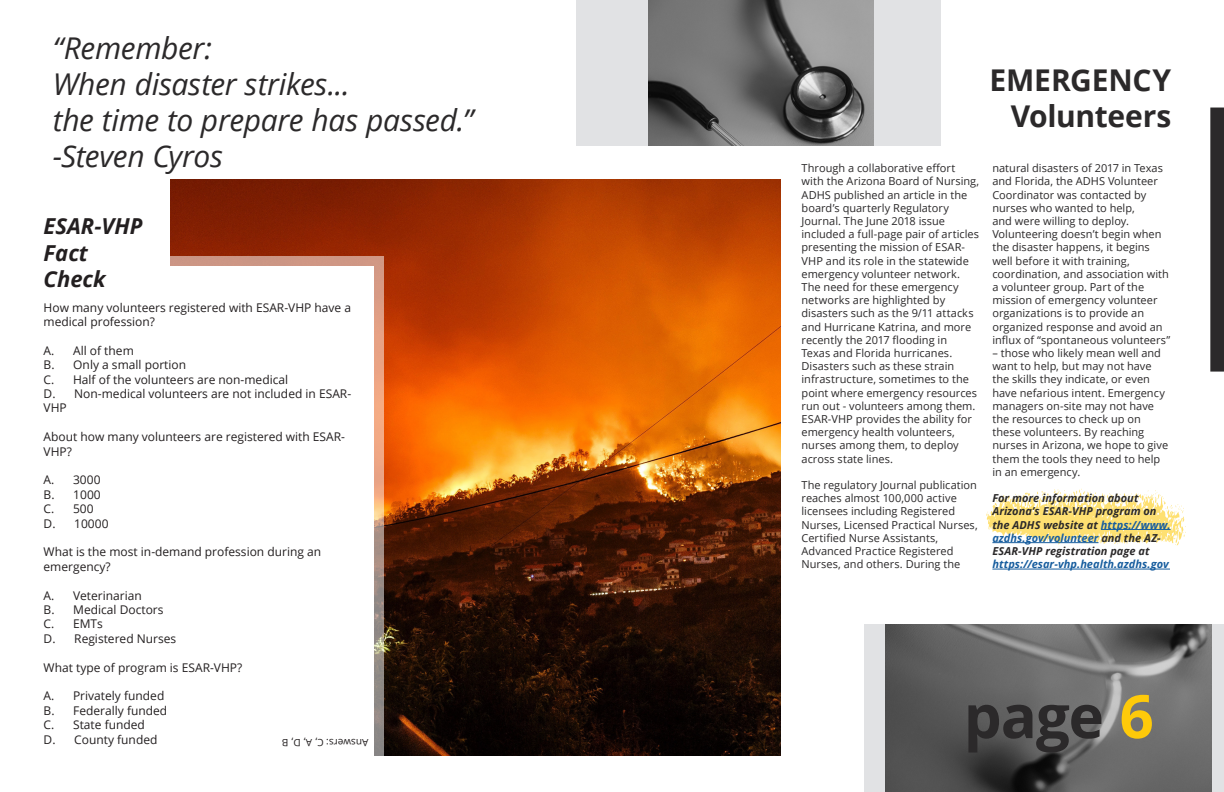
<style>
.page{position:relative;width:1224px;height:792px;background:#fff}
.page>*{position:absolute;margin:0;border:0;box-sizing:border-box;transform-origin:0 0}
.Grey_Left{font:700 60px "Open Sans";color:#2b292a}
.Grey_97__Left_Italic{font:italic 30px "Open Sans";letter-spacing:-.01em;color:#2b292a}
.Grey_97__Left{font:700 30px "Open Sans";letter-spacing:-.01em;color:#2b292a}
.t1{font:italic 700 22px "Open Sans";color:#231f20}
.t2{font:12px/14.4px "Open Sans";color:#231f20}
._11pt_Left__grey_97{font:11px/13.2px "Open Sans";color:#2b292a}
._11pt_Left__grey_97-2{font:italic 700 11px/13.2px "Open Sans";color:#2b292a}
.t3{font:10px "Open Sans";color:#231f20}
.s1{color:#175d9e}
.s2{color:#feca0a}
</style>
<div class="page">
<img style="left:171px;top:179px;width:609px;height:577px">
<div style="left:576px;top:0;width:365px;height:145px;background:#e1e2e4"></div>
<img style="left:648px;top:0;width:226px;height:145px">
<div style="left:864px;top:625px;width:360px;height:167px;background:#e1e2e4"></div>
<img style="left:885px;top:625px;width:327px;height:167px">
<svg style="left:170px;top:257px;width:213px;height:499px;background:#c69985"></svg>
<div style="left:38px;top:266px;width:336px;height:491px;background:#fff"></div>
<svg style="left:986px;top:488px;width:200px;height:58px"></svg>
<hr style="left:1101px;top:529px;width:70px;height:1px;background:#175d9e">
<hr style="left:992px;top:542px;width:106px;height:1px;background:#175d9e">
<hr style="left:992px;top:569px;width:178px;height:1px;background:#175d9e">
<div style="left:1210px;top:108px;width:14px;height:264px;background:#2b292a"></div>
<p class="Grey_97__Left_Italic" style="left:53px;top:28px;width:161px">“Remember:</p>
<p class="Grey_97__Left_Italic" style="left:53px;top:64px;width:299px">When disaster strikes...</p>
<p class="Grey_97__Left_Italic" style="left:53px;top:100px;width:422px">the time to prepare has passed.”</p>
<p class="Grey_97__Left_Italic" style="left:53px;top:136px;width:172px">-Steven Cyros</p>
<p class="t1" style="left:44px;top:211px;width:101px">ESAR-VHP</p>
<p class="t1" style="left:44px;top:237px;width:46px">Fact</p>
<p class="t1" style="left:44px;top:263px;width:64px">Check</p>
<p class="t2" style="left:44px;top:300px;width:309px">How many volunteers registered with ESAR-VHP have a medical profession?</p>
<p class="t2" style="left:44px;top:343px;width:92px">A. All of them</p>
<p class="t2" style="left:44px;top:357px;width:144px">B. Only a small portion</p>
<p class="t2" style="left:44px;top:372px;width:246px">C. Half of the volunteers are non-medical</p>
<p class="t2" style="left:44px;top:386px;width:309px">D. Non-medical volunteers are not included in ESAR-<br>VHP</p>
<p class="t2" style="left:44px;top:429px;width:303px">About how many volunteers are registered with ESAR-<br>VHP?</p>
<p class="t2" style="left:44px;top:473px;width:58px">A. 3000</p>
<p class="t2" style="left:44px;top:487px;width:59px">B. 1000</p>
<p class="t2" style="left:44px;top:501px;width:52px">C. 500</p>
<p class="t2" style="left:44px;top:516px;width:66px">D. 10000</p>
<p class="t2" style="left:44px;top:545px;width:279px">What is the most in-demand profession during an emergency?</p>
<p class="t2" style="left:44px;top:588px;width:100px">A. Veterinarian</p>
<p class="t2" style="left:44px;top:602px;width:121px">B. Medical Doctors</p>
<p class="t2" style="left:44px;top:617px;width:61px">C. EMTs</p>
<p class="t2" style="left:44px;top:631px;width:134px">D. Registered Nurses</p>
<p class="t2" style="left:44px;top:660px;width:200px">What type of program is ESAR-VHP?</p>
<p class="t2" style="left:44px;top:689px;width:122px">A. Privately funded</p>
<p class="t2" style="left:44px;top:703px;width:125px">B. Federally funded</p>
<p class="t2" style="left:44px;top:717px;width:103px">C. State funded</p>
<p class="t2" style="left:44px;top:732px;width:115px">D. County funded</p>
<p class="t3" style="left:368px;top:749px;width:88px;rotate:-180deg">Answers: C, A, D, B</p>
<p class="Grey_97__Left" style="left:990px;top:59px;width:183px">EMERGENCY</p>
<p class="Grey_97__Left" style="left:1011px;top:95px;width:162px">Volunteers</p>
<p class="_11pt_Left__grey_97" style="left:802px;top:161px;width:179px">Through a collaborative effort with the Arizona Board of Nursing,<br>ADHS published an article in the board’s quarterly Regulatory<br>Journal. The June 2018 issue included a full-page pair of articles presenting the mission of ESAR-<br>VHP and its role in the statewide emergency volunteer network.<br>The need for these emergency networks are highlighted by disasters such as the 9/11 attacks and Hurricane Katrina, and more recently the 2017 flooding in<br>Texas and Florida hurricanes.<br>Disasters such as these strain infrastructure, sometimes to the point where emergency resources run out - volunteers among them.<br>ESAR-VHP provides the ability for emergency health volunteers, nurses among them, to deploy across state lines.</p>
<p class="_11pt_Left__grey_97" style="left:802px;top:478px;width:178px">The regulatory Journal publication reaches almost 100,000 active licensees including Registered<br>Nurses, Licensed Practical Nurses,<br>Certified Nurse Assistants,<br>Advanced Practice Registered<br>Nurses, and others. During the</p>
<p class="_11pt_Left__grey_97" style="left:992px;top:161px;width:179px">natural disasters of 2017 in Texas and Florida, the ADHS Volunteer<br>Coordinator was contacted by nurses who wanted to help,<br>and were willing to deploy.<br>Volunteering doesn’t begin when the disaster happens, it begins well before it with training, coordination, and association with a volunteer group. Part of the mission of emergency volunteer organizations is to provide an organized response and avoid an influx of “spontaneous volunteers”</p>
<p class="_11pt_Left__grey_97" style="left:992px;top:346px;width:177px">– those who likely mean well and want to help, but may not have the skills they indicate, or even have nefarious intent. Emergency managers on-site may not have the resources to check up on these volunteers. By reaching nurses in Arizona, we hope to give them the tools they need to help in an emergency.</p>
<p class="_11pt_Left__grey_97-2" style="left:992px;top:491px;width:180px">For more information about<br>Arizona’s ESAR-VHP program on the ADHS website at <span class="s1">https://www. azdhs.gov/volunteer</span> and the AZ-<br>ESAR-VHP registration page at <span class="s1">https://esar-vhp.health.azdhs.gov</span></p>
<p class="Grey_Left" style="left:964px;top:674px;width:192px">page <span class="s2">6</span></p>
</div>
